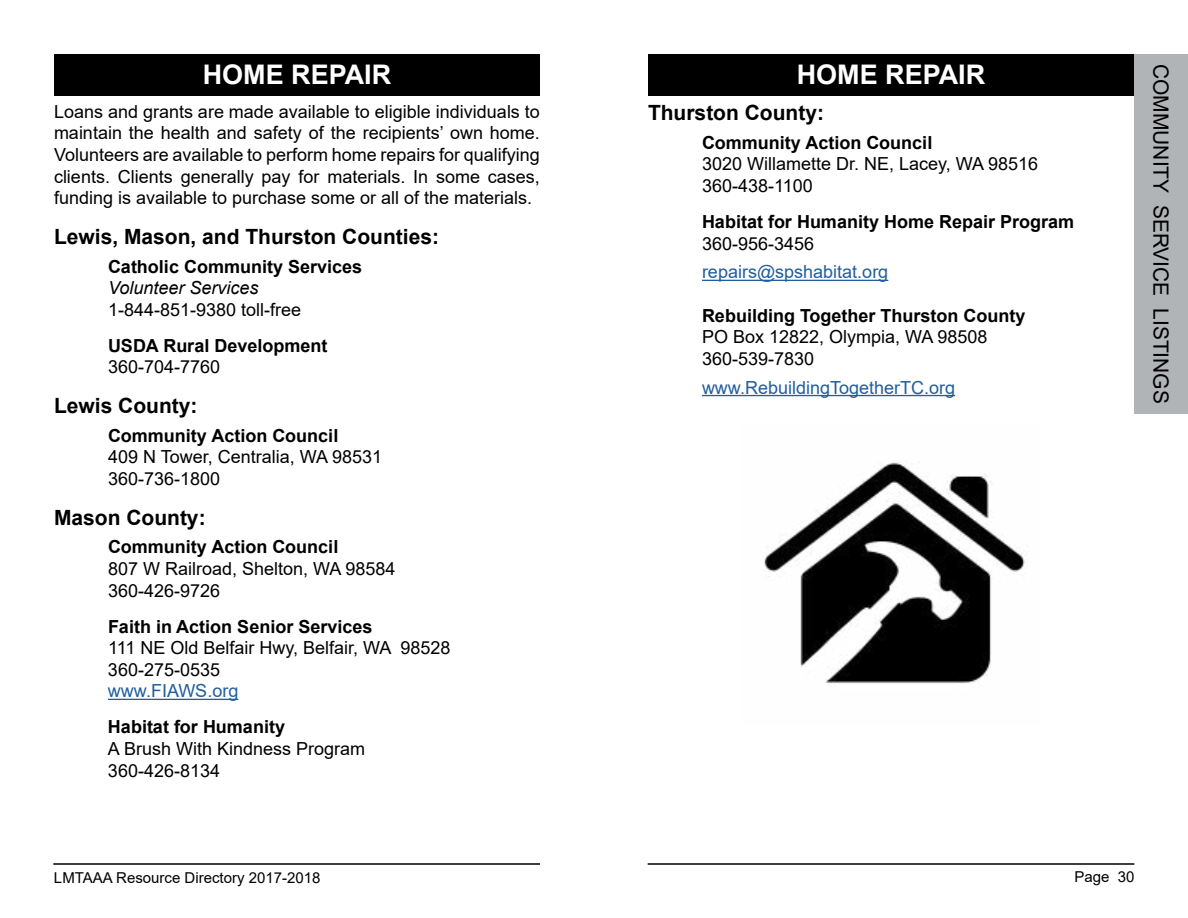
<style>
.page{position:relative;width:1188px;height:918px;background:#fff}
.page>*{position:absolute;margin:0;border:0;box-sizing:border-box;transform-origin:0 0}
.t1{font:700 27px "Arial";color:#fff}
.t2{font:700 21px "Arial";color:#000}
.t3{font:21px "Arial";color:#000}
.t4{font:18px/21.6px "Arial";color:#000}
.t5{font:700 18px "Arial";color:#000}
.t6{font:18px "Arial";color:#215e9e}
.t7{font:italic 18px "Arial";color:#000}
.t8{font:15px "Arial";color:#000}
</style>
<div class="page">
<div style="left:54px;top:54px;width:486px;height:41px;background:#000"></div>
<hr style="left:108px;top:699px;width:130px;height:1px;background:#215e9e">
<hr style="left:53px;top:863px;width:487px;height:2px;background:#000">
<div style="left:648px;top:54px;width:486px;height:41px;background:#000"></div>
<hr style="left:702px;top:280px;width:186px;height:1px;background:#215e9e">
<hr style="left:702px;top:395px;width:253px;height:1px;background:#215e9e">
<img style="left:764px;top:462px;width:262px;height:222px">
<div style="left:1134px;top:54px;width:54px;height:360px;background:#b1b4b6"></div>
<hr style="left:648px;top:863px;width:486px;height:2px;background:#000">
<h1 class="t1" style="left:203px;top:56px;width:190px">HOME REPAIR</h1>
<p class="t4" style="left:54px;top:101px;width:487px;text-align:justify">Loans and grants are made available to eligible individuals to maintain the health and safety of the recipients’ own home.<br>Volunteers are available to perform home repairs for qualifying clients. Clients generally pay for materials. In some cases, funding is available to purchase some or all of the materials.</p>
<p class="t2" style="left:54px;top:222px;width:387px">Lewis, Mason, and Thurston Counties:</p>
<p class="t5" style="left:108px;top:254px;width:256px">Catholic Community Services</p>
<p class="t7" style="left:108px;top:276px;width:152px">Volunteer Services</p>
<p class="t4" style="left:108px;top:299px;width:195px">1-844-851-9380 toll-free</p>
<p class="t5" style="left:108px;top:333px;width:221px">USDA Rural Development</p>
<p class="t4" style="left:108px;top:356px;width:114px">360-704-7760</p>
<p class="t2" style="left:54px;top:391px;width:145px">Lewis County:</p>
<p class="t5" style="left:108px;top:423px;width:232px">Community Action Council</p>
<p class="t4" style="left:108px;top:446px;width:276px">409 N Tower, Centralia, WA 98531<br>360-736-1800</p>
<p class="t2" style="left:54px;top:502px;width:153px">Mason County:</p>
<p class="t5" style="left:108px;top:534px;width:232px">Community Action Council</p>
<p class="t4" style="left:108px;top:558px;width:289px">807 W Railroad, Shelton, WA 98584<br>360-426-9726</p>
<p class="t5" style="left:108px;top:614px;width:266px">Faith in Action Senior Services</p>
<p class="t4" style="left:108px;top:637px;width:344px">111 NE Old Belfair Hwy, Belfair, WA 98528<br>360-275-0535</p>
<p class="t6" style="left:108px;top:679px;width:132px">www.FIAWS.org</p>
<p class="t5" style="left:108px;top:714px;width:179px">Habitat for Humanity</p>
<p class="t4" style="left:108px;top:738px;width:259px">A Brush With Kindness Program<br>360-426-8134</p>
<h1 class="t1" style="left:797px;top:56px;width:190px">HOME REPAIR</h1>
<p class="t2" style="left:648px;top:98px;width:178px">Thurston County:</p>
<p class="t5" style="left:702px;top:130px;width:232px">Community Action Council</p>
<p class="t4" style="left:702px;top:153px;width:338px">3020 Willamette Dr. NE, Lacey, WA 98516<br>360-438-1100</p>
<p class="t5" style="left:702px;top:209px;width:374px">Habitat for Humanity Home Repair Program</p>
<p class="t4" style="left:702px;top:232px;width:114px">360-956-3456</p>
<p class="t6" style="left:702px;top:260px;width:188px">repairs@spshabitat.org</p>
<p class="t5" style="left:702px;top:303px;width:325px">Rebuilding Together Thurston County</p>
<p class="t4" style="left:702px;top:326px;width:287px">PO Box 12822, Olympia, WA 98508<br>360-539-7830</p>
<p class="t6" style="left:702px;top:375px;width:255px">www.RebuildingTogetherTC.org</p>
<p class="t3" style="left:1175px;top:64px;width:341px;rotate:90deg">COMMUNITY SERVICE LISTINGS</p>
<p class="t8" style="left:54px;top:867px;width:268px">LMTAAA Resource Directory 2017-2018</p>
<p class="t8" style="left:1074px;top:867px;width:62px">Page 30</p>
</div>
